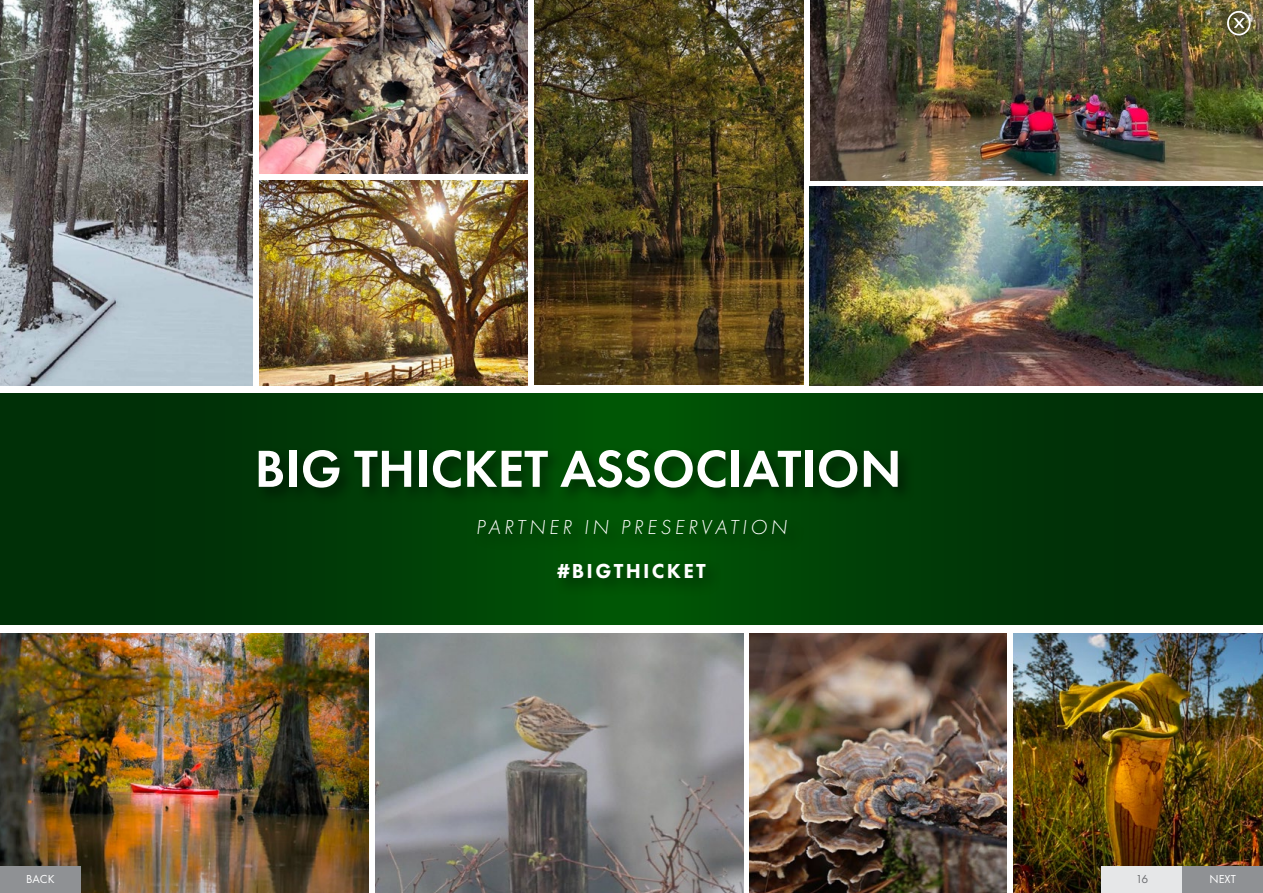
<style>
.page{position:relative;width:1263px;height:893px;background:#fff}
.page>*{position:absolute;margin:0;border:0;box-sizing:border-box;transform-origin:0 0}
.Body_11{font:600 54px "Futura PT";color:#fff}
.Article_Title_-_Rockwell{font:italic 300 21px "Futura PT";letter-spacing:.17em;color:#fff}
.Article_Title_-_Rockwell-2{font:800 21px "Futura PT";letter-spacing:.11em;color:#fff}
.t1{font:12px "Futura PT";letter-spacing:.01em;color:#fff}
.t2{font:12px "Futura PT";color:#6d6e71}
</style>
<div class="page">
<img style="left:810px;top:0;width:452px;height:180px">
<img style="left:810px;top:187px;width:453px;height:198px">
<img style="left:1013px;top:633px;width:250px;height:260px">
<img style="left:260px;top:180px;width:267px;height:205px">
<svg style="left:0;top:393px;width:1263px;height:232px;background:#003906"></svg>
<img style="left:750px;top:633px;width:256px;height:260px">
<img style="left:260px;top:0;width:267px;height:173px">
<img style="left:0;top:633px;width:368px;height:260px">
<img style="left:0;top:0;width:253px;height:385px">
<div style="left:255px;top:446px;width:659px;height:59px;background:#000;opacity:.46"></div>
<div style="left:473px;top:515px;width:332px;height:37px;background:#004c05"></div>
<div style="left:553px;top:559px;width:171px;height:39px;background:#004e04"></div>
<div style="left:1102px;top:866px;width:161px;height:27px;background:#e6e7e8"></div>
<div style="left:0;top:866px;width:81px;height:27px;background:#8f9194"></div>
<div style="left:1182px;top:866px;width:81px;height:27px;background:#8f9194"></div>
<div style="left:1222px;top:6px;width:34px;height:35px;background:#000;opacity:.3"></div>
<div style="left:1227px;top:11px;width:23px;height:24px;border:2px solid #fff;border-radius:50%"></div>
<svg style="left:1233px;top:18px;width:12px;height:10px"></svg>
<img style="left:375px;top:633px;width:368px;height:260px">
<img style="left:534px;top:0;width:269px;height:385px">
<p class="Body_11" style="left:255px;top:435px;width:649px">BIG THICKET ASSOCIATION</p>
<p class="Article_Title_-_Rockwell" style="left:476px;top:515px;width:313px">PARTNER IN PRESERVATION</p>
<p class="Article_Title_-_Rockwell-2" style="left:557px;top:558px;width:150px">#BIGTHICKET</p>
<p class="t1" style="left:26px;top:872px;width:30px">BACK</p>
<p class="t2" style="left:1136px;top:872px;width:14px">16</p>
<p class="t1" style="left:1209px;top:872px;width:28px">NEXT</p>
</div>
